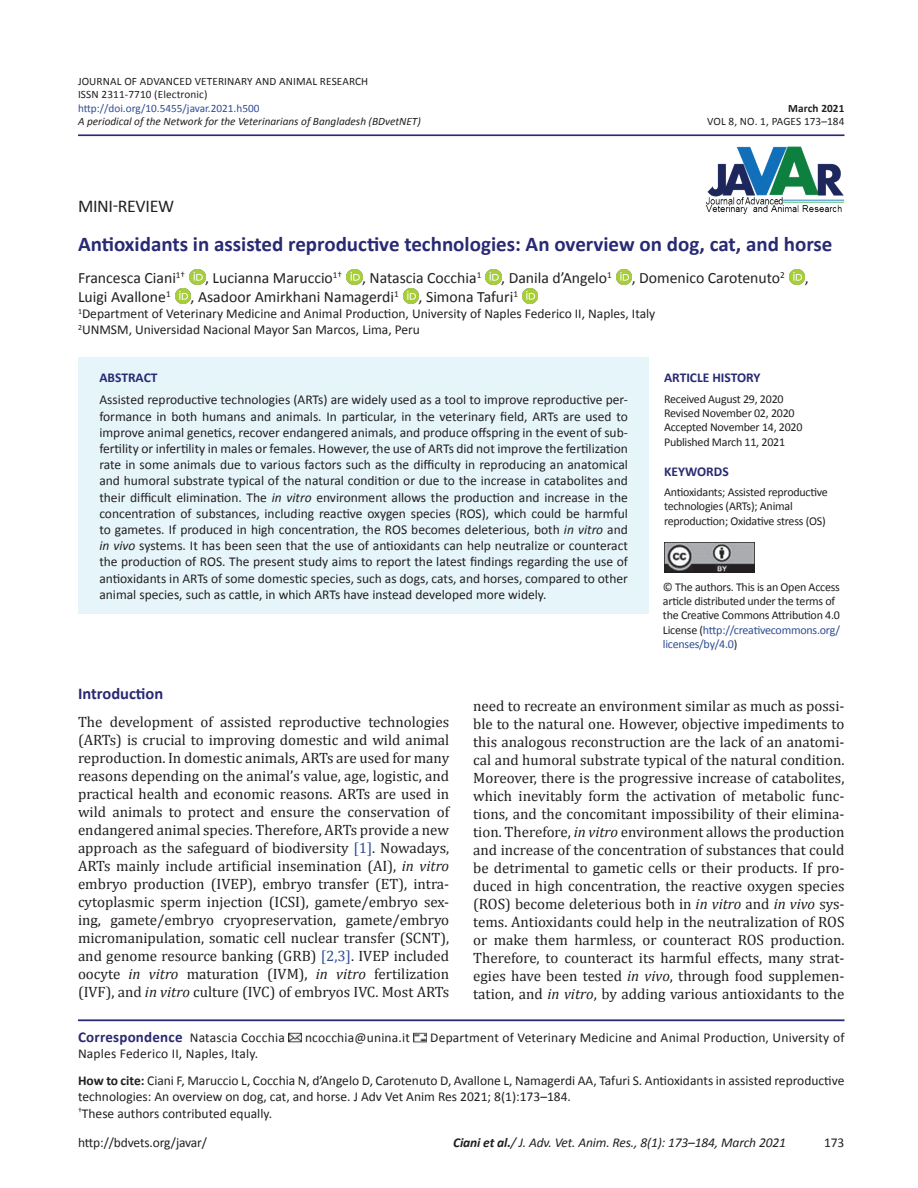
<style>
.page{position:relative;width:918px;height:1188px;background:#fff}
.page>*{position:absolute;margin:0;border:0;box-sizing:border-box;transform-origin:0 0}
.Article_Title{font:700 21px "Calibri";color:#292a73}
.Issue_Date{font:18px "Calibri";letter-spacing:-.02em;color:#231f20}
.Head_A{font:700 16.5px "Calibri";color:#292a73}
.Authors{font:15.75px "Calibri";color:#231f20}
.Para_1st{font:15px/18px "Cambria";color:#231f20;text-align:justify}
.ABSTRACT_TXT{font:13.5px/16.2px "Calibri";color:#231f20;text-align:justify}
.Author_Deatiles{font:13.5px/16.2px "Calibri";color:#231f20}
.Affliation{font:13.5px "Calibri";color:#231f20}
.t1{font:italic 13.5px "Calibri";letter-spacing:-.01em;color:#231f20}
.ABSTRACT_HD{font:700 13.5px "Calibri";color:#292a73}
.Issue_Date-2{font:12px/14.4px "Calibri";letter-spacing:-.02em;color:#231f20}
.VOL{font:11.25px "Calibri";letter-spacing:.01em;color:#231f20}
.DOI{font:italic 11.25px "Calibri";color:#231f20}
.VOL-2{font:11.25px "Calibri";color:#304d94}
.DOI-2{font:11.25px "Calibri";letter-spacing:.01em;color:#231f20}
.VOL-3{font:700 11.25px "Calibri";letter-spacing:.01em;color:#231f20}
.s1{font-style:italic}
.s2{color:#304d94}
.s3{font-weight:700;font-size:15px;color:#292a73}
.s4{font-weight:700}
</style>
<div class="page">
<hr style="left:78px;top:134px;width:767px;height:2px;background:#292a73">
<img style="left:190px;top:269px;width:15px;height:16px">
<img style="left:347px;top:269px;width:15px;height:16px">
<img style="left:486px;top:269px;width:15px;height:16px">
<img style="left:616px;top:269px;width:16px;height:16px">
<img style="left:789px;top:269px;width:16px;height:16px">
<img style="left:175px;top:288px;width:16px;height:16px">
<img style="left:403px;top:288px;width:16px;height:16px">
<img style="left:522px;top:288px;width:16px;height:16px">
<hr style="left:78px;top:1019px;width:767px;height:2px;background:#292a73">
<svg style="left:288px;top:1032px;width:13px;height:11px"></svg>
<svg style="left:414px;top:1032px;width:13px;height:11px"></svg>
<img style="left:705px;top:146px;width:140px;height:69px">
<div style="left:78px;top:357px;width:571px;height:257px;background:#e5f5fa"></div>
<img style="left:664px;top:542px;width:91px;height:31px">
<p class="VOL" style="left:78px;top:74px;width:292px">JOURNAL OF ADVANCED VETERINARY AND ANIMAL RESEARCH</p>
<p class="VOL" style="left:78px;top:88px;width:131px">ISSN 2311-7710 (Electronic)</p>
<p class="VOL-2" style="left:78px;top:101px;width:183px">http://doi.org/10.5455/javar.2021.h500</p>
<p class="VOL-3" style="left:788px;top:101px;width:58px">March 2021</p>
<p class="DOI" style="left:78px;top:115px;width:344px">A periodical of the Network for the Veterinarians of Bangladesh (BDvetNET)</p>
<p class="DOI-2" style="left:707px;top:115px;width:139px">VOL 8, NO. 1, PAGES 173–184</p>
<p class="Issue_Date" style="left:78px;top:195px;width:98px">MINI-REVIEW</p>
<p class="Article_Title" style="left:78px;top:231px;width:756px">Antioxidants in assisted reproductive technologies: An overview on dog, cat, and horse</p>
<p class="Authors" style="left:78px;top:268px;width:109px">Francesca Ciani<sup>1†</sup></p>
<p class="Authors" style="left:205px;top:268px;width:139px">, Lucianna Maruccio<sup>1†</sup></p>
<p class="Authors" style="left:362px;top:268px;width:121px">, Natascia Cocchia<sup>1</sup></p>
<p class="Authors" style="left:501px;top:268px;width:112px">, Danila d’Angelo<sup>1</sup></p>
<p class="Authors" style="left:632px;top:268px;width:155px">, Domenico Carotenuto<sup>2</sup></p>
<p class="Authors" style="left:805px;top:268px;width:5px">,</p>
<p class="Authors" style="left:78px;top:287px;width:94px">Luigi Avallone<sup>1</sup></p>
<p class="Authors" style="left:191px;top:287px;width:210px">, Asadoor Amirkhani Namagerdi<sup>1</sup></p>
<p class="Authors" style="left:419px;top:287px;width:101px">, Simona Tafuri<sup>1</sup></p>
<p class="Affliation" style="left:78px;top:305px;width:579px"><sup>1</sup>Department of Veterinary Medicine and Animal Production, University of Naples Federico II, Naples, Italy</p>
<p class="Affliation" style="left:78px;top:322px;width:343px"><sup>2</sup>UNMSM, Universidad Nacional Mayor San Marcos, Lima, Peru</p>
<p class="ABSTRACT_HD" style="left:99px;top:369px;width:60px">ABSTRACT</p>
<p class="ABSTRACT_TXT" style="left:99px;top:391px;width:530px">Assisted reproductive technologies (ARTs) are widely used as a tool to improve reproductive per&shy;formance in both humans and animals. In particular, in the veterinary field, ARTs are used to improve animal genetics, recover endangered animals, and produce offspring in the event of sub&shy;fertility or infertility in males or females. However, the use of ARTs did not improve the fertilization rate in some animals due to various factors such as the difficulty in reproducing an anatomical and humoral substrate typical of the natural condition or due to the increase in catabolites and their difficult elimination. The <span class="s1">in vitro</span> environment allows the production and increase in the concentration of substances, including reactive oxygen species (ROS), which could be harmful to gametes. If produced in high concentration, the ROS becomes deleterious, both <span class="s1">in vitro</span> and <span class="s1">in vivo</span> systems. It has been seen that the use of antioxidants can help neutralize or counteract the production of ROS. The present study aims to report the latest findings regarding the use of antioxidants in ARTs of some domestic species, such as dogs, cats, and horses, compared to other animal species, such as cattle, in which ARTs have instead developed more widely.</p>
<p class="ABSTRACT_HD" style="left:664px;top:369px;width:98px">ARTICLE HISTORY</p>
<p class="Issue_Date-2" style="left:664px;top:391px;width:121px">Received August 29, 2020</p>
<p class="Issue_Date-2" style="left:664px;top:405px;width:132px">Revised November 02, 2020</p>
<p class="Issue_Date-2" style="left:664px;top:420px;width:140px">Accepted November 14, 2020</p>
<p class="Issue_Date-2" style="left:664px;top:434px;width:123px">Published March 11, 2021</p>
<p class="ABSTRACT_HD" style="left:664px;top:463px;width:66px">KEYWORDS</p>
<p class="Issue_Date-2" style="left:664px;top:484px;width:165px">Antioxidants; Assisted reproductive technologies (ARTs); Animal reproduction; Oxidative stress (OS)</p>
<p class="Issue_Date-2" style="left:663px;top:579px;width:179px">© The authors. This is an Open Access article distributed under the terms of the Creative Commons Attribution 4.0<br>License (<span class="s2">http://creativecommons.org/ licenses/by/4.0</span>)</p>
<p class="Head_A" style="left:78px;top:683px;width:87px">Introduction</p>
<p class="Para_1st" style="left:78px;top:713px;width:373px">The development of assisted reproductive technologies (ARTs) is crucial to improving domestic and wild animal reproduction. In domestic animals, ARTs are used for many reasons depending on the animal’s value, age, logistic, and practical health and economic reasons. ARTs are used in wild animals to protect and ensure the conservation of endangered animal species. Therefore, ARTs provide a new approach as the safeguard of biodiversity <span class="s2">[1]</span>. Nowadays, ARTs mainly include artificial insemination (AI), <span class="s1">in vitro </span>embryo production (IVEP), embryo transfer (ET), intra&shy;cytoplasmic sperm injection (ICSI), gamete/embryo sex&shy;ing, gamete/embryo cryopreservation, gamete/embryo micromanipulation, somatic cell nuclear transfer (SCNT), and genome resource banking (GRB) <span class="s2">[2,3]</span>. IVEP included oocyte <span class="s1">in vitro</span> maturation (IVM), <span class="s1">in vitro</span> fertilization (IVF), and <span class="s1">in vitro</span> culture (IVC) of embryos IVC. Most ARTs</p>
<p class="Para_1st" style="left:473px;top:697px;width:373px">need to recreate an environment similar as much as possi&shy;ble to the natural one. However, objective impediments to this analogous reconstruction are the lack of an anatomi&shy;cal and humoral substrate typical of the natural condition.<br>Moreover, there is the progressive increase of catabolites, which inevitably form the activation of metabolic func&shy;tions, and the concomitant impossibility of their elimina&shy;tion. Therefore, <span class="s1">in vitro</span> environment allows the production and increase of the concentration of substances that could be detrimental to gametic cells or their products. If pro&shy;duced in high concentration, the reactive oxygen species (ROS) become deleterious both in <span class="s1">in vitro</span> and <span class="s1">in vivo</span> sys&shy;tems. Antioxidants could help in the neutralization of ROS or make them harmless, or counteract ROS production.<br>Therefore, to counteract its harmful effects, many strat&shy;egies have been tested <span class="s1">in vivo</span>, through food supplemen&shy;tation, and <span class="s1">in vitro</span>, by adding various antioxidants to the</p>
<p class="Author_Deatiles" style="left:78px;top:1029px;width:208px"><span class="s3">Correspondence</span> Natascia Cocchia</p>
<p class="Author_Deatiles" style="left:305px;top:1029px;width:107px">ncocchia@unina.it</p>
<p class="Author_Deatiles" style="left:430px;top:1029px;width:416px">Department of Veterinary Medicine and Animal Production, University of</p>
<p class="Author_Deatiles" style="left:78px;top:1045px;width:182px">Naples Federico II, Naples, Italy.</p>
<p class="Author_Deatiles" style="left:78px;top:1072px;width:768px"><span class="s4">How to cite:</span> Ciani F, Maruccio L, Cocchia N, d’Angelo D, Carotenuto D, Avallone L, Namagerdi AA, Tafuri S. Antioxidants in assisted reproductive technologies: An overview on dog, cat, and horse. J Adv Vet Anim Res 2021; 8(1):173–184.</p>
<p class="Author_Deatiles" style="left:78px;top:1104px;width:196px"><sup>†</sup>These authors contributed equally.</p>
<p class="ABSTRACT_TXT" style="left:78px;top:1133px;width:131px">http://bdvets.org/javar/</p>
<p class="t1" style="left:453px;top:1134px;width:334px"><span class="s4">Ciani et al.</span>/ J. Adv. Vet. Anim. Res., 8(1): 173–184, March 2021</p>
<p class="ABSTRACT_TXT" style="left:824px;top:1133px;width:22px">173</p>
</div>
